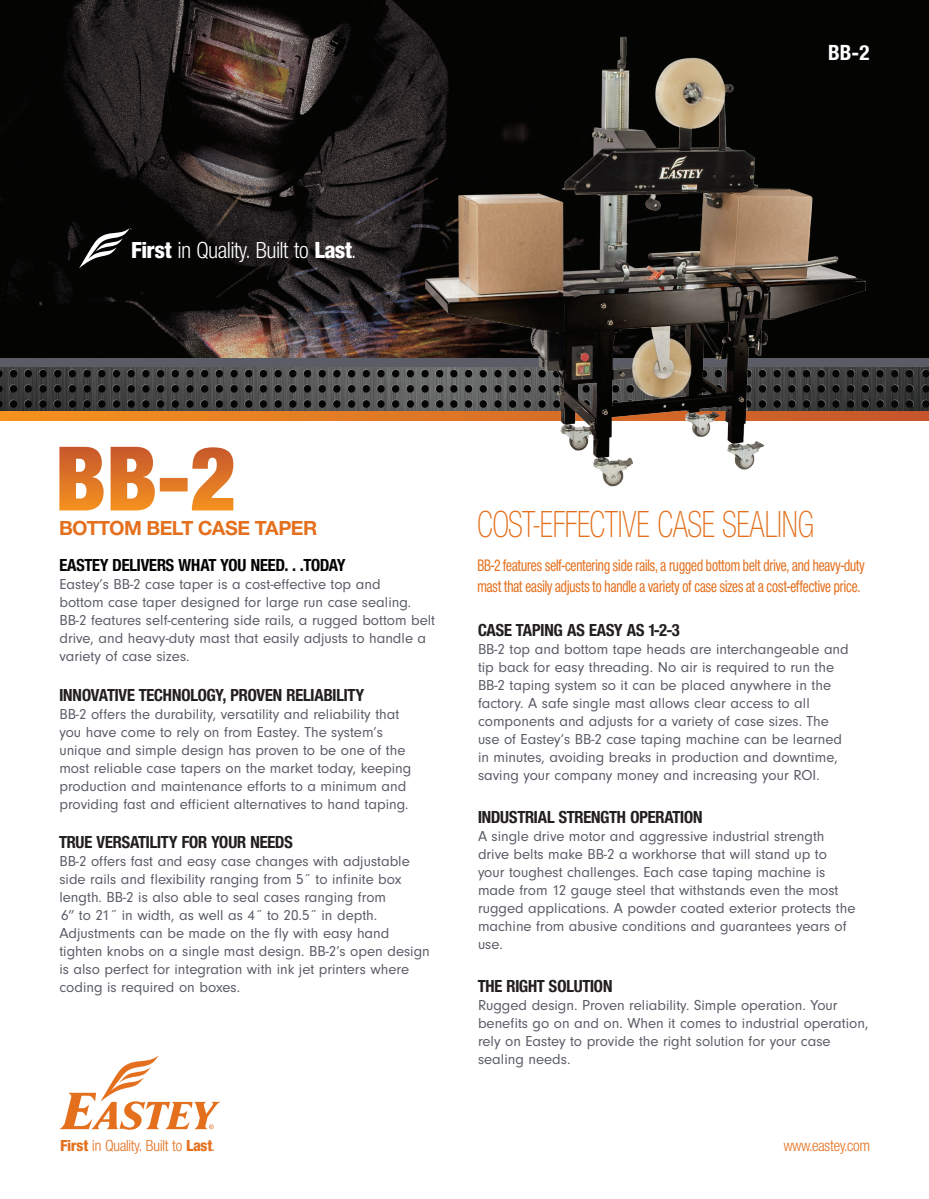
<style>
.page{position:relative;width:929px;height:1199px;background:#fff}
.page>*{position:absolute;margin:0;border:0;box-sizing:border-box;transform-origin:0 0}
.t1{font:39px "Nimbus San Nov D Ligh Cond";color:#e4701e;scale:.85 1}
.t2{font:condensed 24px "Nimbus San Nov D";color:#fff}
.t3{font:700 21px "Nimbus San Nov D";color:#e4701e}
.t4{font:700 condensed 21px "Helvetica Neue";color:#fff}
.t5{font:700 condensed 18px "Nimbus San Nov D";color:#231f20}
.t6{font:700 condensed 18px "Nimbus San Nov D";color:#040503}
.t7{font:500 condensed 17.25px/20.7px "Nimbus San Nov D";color:#e4701e;scale:.85 1}
.t8{font:condensed 16.5px "Nimbus San Nov D";color:#e4701e}
.t9{font:15px/18px "Neuzeit Gro T";color:#5a5d66}
.s1{font-family:"Nimbus San Nov D Heav Cond";font-stretch:normal}
</style>
<div class="page">
<img style="left:1px;top:0;width:920px;height:357px">
<img style="left:1px;top:366px;width:920px;height:45px">
<div style="left:0;top:357px;width:929px;height:9px;background:#5a5d66"></div>
<svg style="left:1px;top:411px;width:920px;height:9px;background:#eb8521"></svg>
<svg style="left:59px;top:1055px;width:161px;height:75px"></svg>
<img style="left:225px;top:24px;width:668px;height:479px">
<svg style="left:79px;top:228px;width:52px;height:40px"></svg>
<svg style="left:59px;top:447px;width:174px;height:63px"></svg>
<img style="left:0;top:0;width:1px;height:410px">
<img style="left:0;top:361px;width:1px;height:50px">
<div style="left:921px;top:0;width:8px;height:357px;background:#040503"></div>
<img style="left:921px;top:366px;width:8px;height:45px">
<svg style="left:921px;top:411px;width:8px;height:9px"></svg>
<h2 class="t2" style="left:132px;top:237px;width:225px"><span class="s1">First</span> in Quality. Built to <span class="s1">Last</span>.</h2>
<h3 class="t4" style="left:828px;top:35px;width:43px">BB-2</h3>
<h3 class="t3" style="left:59px;top:515px;width:259px">BOTTOM BELT CASE TAPER</h3>
<p class="t6" style="left:59px;top:555px;width:288px">EASTEY DELIVERS WHAT YOU NEED. . .TODAY</p>
<p class="t9" style="left:59px;top:575px;width:377px">Eastey’s BB-2 case taper is a cost-effective top and<br>bottom case taper designed for large run case sealing.<br>BB-2 features self-centering side rails, a rugged bottom belt drive, and heavy-duty mast that easily adjusts to handle a variety of case sizes.</p>
<p class="t5" style="left:59px;top:684px;width:306px">INNOVATIVE TECHNOLOGY, PROVEN RELIABILITY</p>
<p class="t9" style="left:59px;top:705px;width:353px">BB-2 offers the durability, versatility and reliability that you have come to rely on from Eastey. The system’s unique and simple design has proven to be one of the most reliable case tapers on the market today, keeping production and maintenance efforts to a minimum and providing fast and efficient alternatives to hand taping.</p>
<p class="t5" style="left:59px;top:832px;width:235px">TRUE VERSATILITY FOR YOUR NEEDS</p>
<p class="t9" style="left:59px;top:852px;width:372px">BB-2 offers fast and easy case changes with adjustable side rails and flexibility ranging from 5˝ to infinite box length. BB-2 is also able to seal cases ranging from<br>5˝ to 21˝ in width, as well as 4˝ to 20.5˝ in depth.<br>Adjustments can be made on the fly with easy hand tighten knobs on a single mast design. BB-2’s open design is also perfect for integration with ink jet printers where coding is required on boxes.</p>
<p class="t9" style="left:61px;top:906px;width:15px">6”</p>
<p class="t8" style="left:60px;top:1136px;width:155px"><span class="s1">First</span> in Quality. Built to <span class="s1">Last</span>.</p>
<h1 class="t1" style="left:477px;top:504px;width:398px">COST-EFFECTIVE CASE SEALING</h1>
<p class="t7" style="left:477px;top:555px;width:457px">BB-2 features self-centering side rails, a rugged bottom belt drive, and heavy-duty mast that easily adjusts to handle a variety of case sizes at a cost-effective price.</p>
<p class="t5" style="left:478px;top:620px;width:203px">CASE TAPING AS EASY AS 1-2-3</p>
<p class="t9" style="left:478px;top:640px;width:372px">BB-2 top and bottom tape heads are interchangeable and tip back for easy threading. No air is required to run the BB-2 taping system so it can be placed anywhere in the factory. A safe single mast allows clear access to all components and adjusts for a variety of case sizes. The use of Eastey’s BB-2 case taping machine can be learned in minutes, avoiding breaks in production and downtime, saving your company money and increasing your ROI.</p>
<p class="t5" style="left:478px;top:807px;width:226px">INDUSTRIAL STRENGTH OPERATION</p>
<p class="t9" style="left:478px;top:827px;width:379px">A single drive motor and aggressive industrial strength drive belts make BB-2 a workhorse that will stand up to your toughest challenges. Each case taping machine is made from 12 gauge steel that withstands even the most rugged applications. A powder coated exterior protects the machine from abusive conditions and guarantees years of use.</p>
<p class="t5" style="left:478px;top:976px;width:136px">THE RIGHT SOLUTION</p>
<p class="t9" style="left:478px;top:996px;width:392px">Rugged design. Proven reliability. Simple operation. Your benefits go on and on. When it comes to industrial operation, rely on Eastey to provide the right solution for your case sealing needs.</p>
<p class="t8" style="left:784px;top:1136px;width:88px">www.eastey.com</p>
</div>
